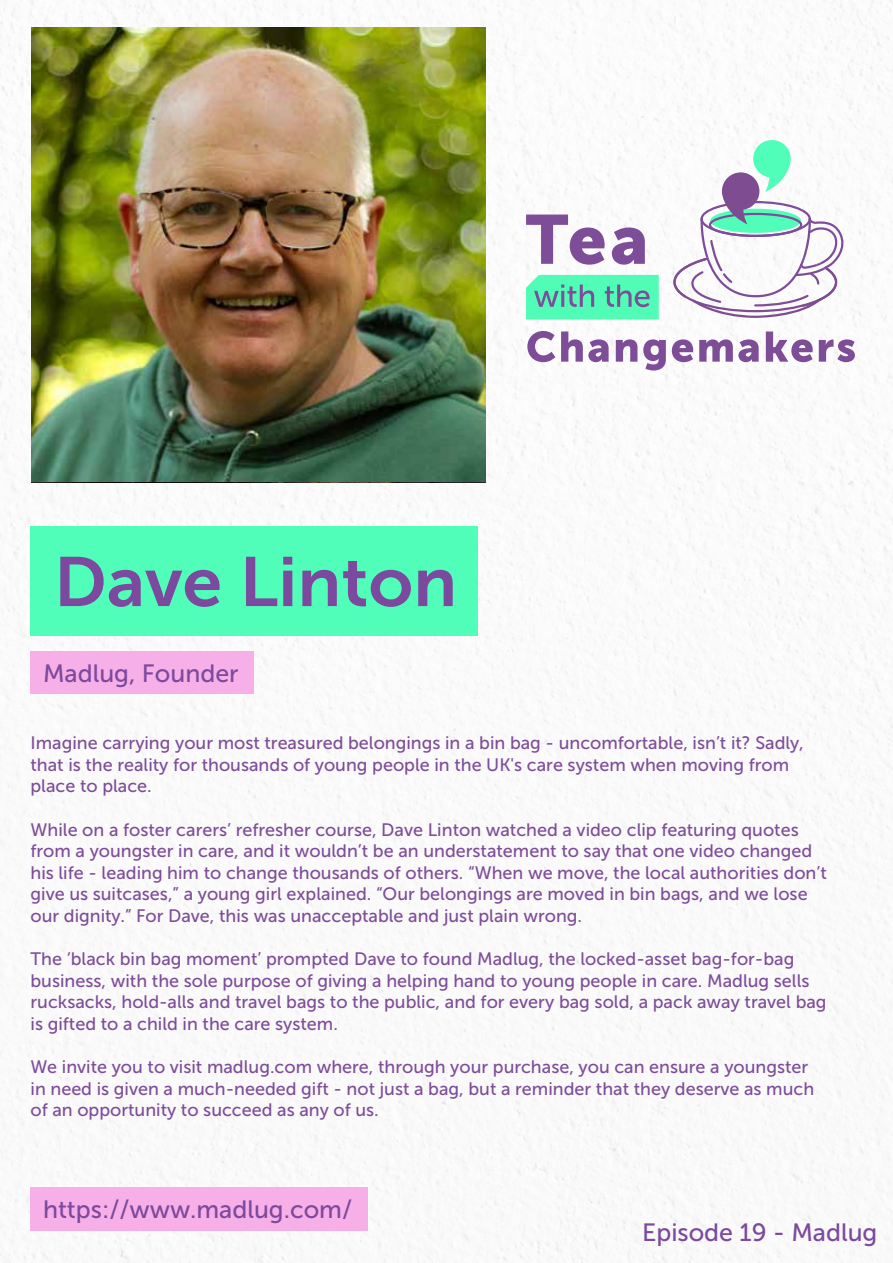
<style>
.page{position:relative;width:893px;height:1263px;background:#fff}
.page>*{position:absolute;margin:0;border:0;box-sizing:border-box;transform-origin:0 0}
.t1{font:69.45px "Museo Sans 700";color:#7b499d}
.t2{font:24.9px "Museo Sans 500";color:#7b499d}
.t3{font:18px/21.6px "Museo Sans 500";color:#7e4d99}
</style>
<div class="page">
<div style="left:31px;top:526px;width:447px;height:109px;background:#51feb9"></div>
<div style="left:31px;top:652px;width:223px;height:42px;background:#f7afe7"></div>
<svg style="left:526px;top:215px;width:79px;height:50px"></svg>
<svg style="left:612px;top:227px;width:33px;height:38px"></svg>
<svg style="left:526px;top:275px;width:133px;height:44px;background:#59e4b3"></svg>
<svg style="left:527px;top:331px;width:28px;height:31px"></svg>
<svg style="left:561px;top:331px;width:48px;height:31px"></svg>
<svg style="left:616px;top:339px;width:21px;height:23px"></svg>
<svg style="left:643px;top:339px;width:23px;height:31px"></svg>
<svg style="left:672px;top:339px;width:21px;height:23px"></svg>
<svg style="left:699px;top:339px;width:60px;height:23px"></svg>
<svg style="left:766px;top:331px;width:47px;height:31px"></svg>
<svg style="left:819px;top:339px;width:36px;height:23px"></svg>
<svg style="left:673px;top:140px;width:176px;height:178px"></svg>
<div style="left:31px;top:1187px;width:337px;height:44px;background:#f7afe7"></div>
<img style="left:32px;top:27px;width:454px;height:454px">
<h1 class="t1" style="left:54px;top:543px;width:405px">Dave Linton</h1>
<h2 class="t2" style="left:43px;top:659px;width:197px">Madlug, Founder</h2>
<p class="t3" style="left:31px;top:732px;width:775px">Imagine carrying your most treasured belongings in a bin bag - uncomfortable, isn’t it? Sadly, that is the reality for thousands of young people in the UK's care system when moving from place to place.</p>
<p class="t3" style="left:31px;top:819px;width:798px">While on a foster carers’ refresher course, Dave Linton watched a video clip featuring quotes from a youngster in care, and it wouldn’t be an understatement to say that one video changed his life - leading him to change thousands of others. “When we move, the local authorities don’t give us suitcases,” a young girl explained. “Our belongings are moved in bin bags, and we lose our dignity.” For Dave, this was unacceptable and just plain wrong.</p>
<p class="t3" style="left:31px;top:948px;width:798px">The ‘black bin bag moment’ prompted Dave to found Madlug, the locked-asset bag-for-bag business, with the sole purpose of giving a helping hand to young people in care. Madlug sells rucksacks, hold-alls and travel bags to the public, and for every bag sold, a pack away travel bag is gifted to a child in the care system.</p>
<p class="t3" style="left:31px;top:1056px;width:785px">We invite you to visit madlug.com where, through your purchase, you can ensure a youngster in need is given a much-needed gift - not just a bag, but a reminder that they deserve as much of an opportunity to succeed as any of us.</p>
<h2 class="t2" style="left:43px;top:1196px;width:311px">https://www.madlug.com/</h2>
<h2 class="t2" style="left:642px;top:1218px;width:237px">Episode 19 - Madlug</h2>
</div>
